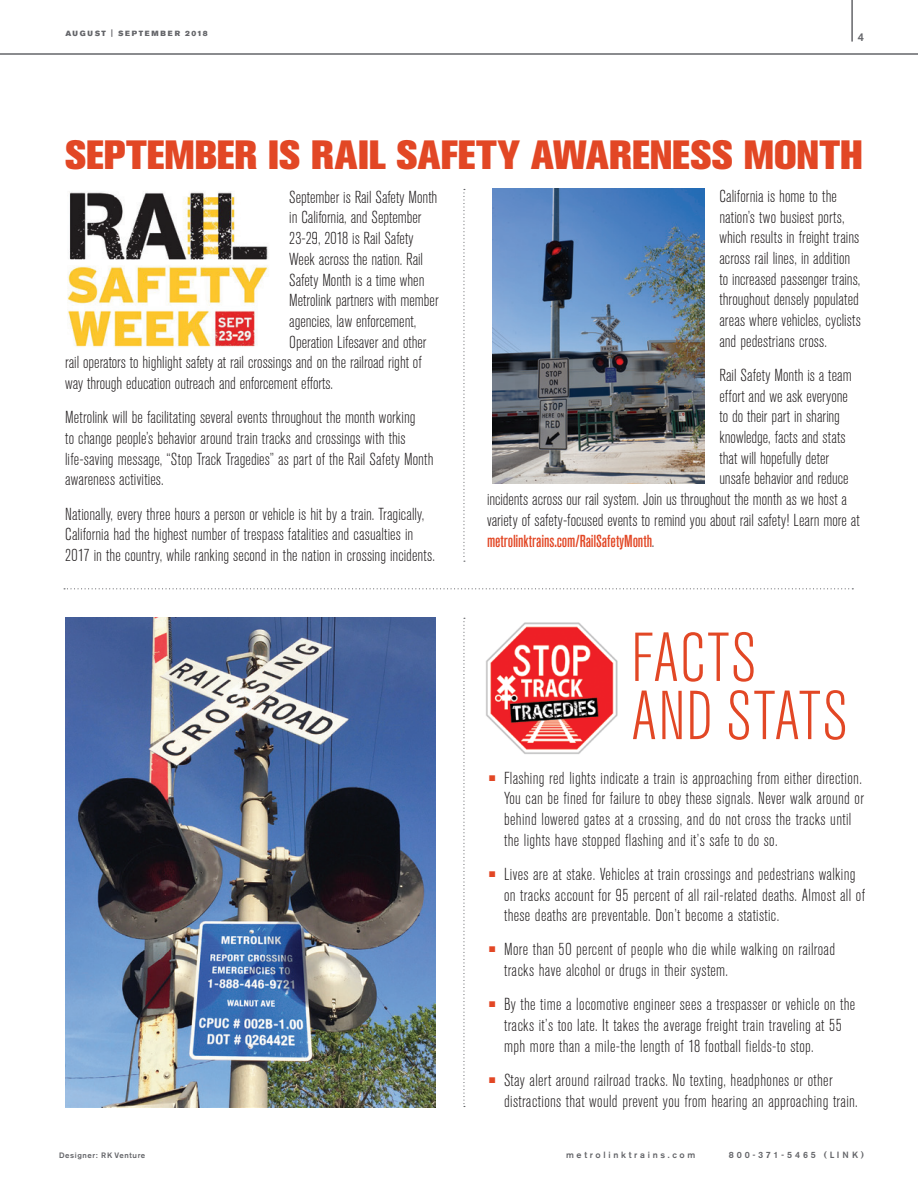
<style>
.page{position:relative;width:918px;height:1188px;background:#fff}
.page>*{position:absolute;margin:0;border:0;box-sizing:border-box;transform-origin:0 0}
.t1{font:300 condensed 68.4px/58.2px "Akzidenz Grotesk BE";letter-spacing:.02em;color:#e24725}
.t2{font:800 40.5px "Akzidenz Grotesk BE";color:#e24725}
.t3{font:300 condensed 17.25px/20.7px "Akzidenz Grotesk BE";letter-spacing:.01em;color:#231f20}
.t4{font:500 condensed 17.25px "Akzidenz Grotesk BE";letter-spacing:-.005em;color:#e24725}
.t5{font:500 11.25px "Akzidenz Grotesk BE";color:#646569}
.t6{font:500 9px "Akzidenz Grotesk BE";letter-spacing:.3em;color:#646569}
.t7{font:500 9px "Akzidenz Grotesk BE";letter-spacing:.32em;color:#646569}
.t8{font:8.25px "Zapf Dingbats ITC";color:#e24725}
.t9{font:500 7.8px "Akzidenz Grotesk BE";letter-spacing:.08em;color:#646569}
.t10{font:7.5px "Akzidenz Grotesk BE Super";letter-spacing:.22em;color:#646569}
.t11{font:7.5px "Akzidenz Grotesk BE Super";letter-spacing:.255em;color:#646569}
.s1{font-weight:300;color:#231f20}
</style>
<div class="page">
<hr style="left:0;top:53px;width:918px;height:2px;background:#646569">
<hr style="left:851px;top:0;width:2px;height:42px;background:#646569">
<svg style="left:463px;top:189px;width:2px;height:373px"></svg>
<svg style="left:463px;top:618px;width:2px;height:489px"></svg>
<svg style="left:64px;top:588px;width:789px;height:1px"></svg>
<img style="left:65px;top:618px;width:370px;height:489px">
<img style="left:67px;top:192px;width:201px;height:155px">
<img style="left:486px;top:622px;width:132px;height:132px">
<img style="left:493px;top:189px;width:212px;height:295px">
<p class="t10" style="left:111px;top:28px;width:3px">|</p>
<p class="t10" style="left:65px;top:29px;width:42px">AUGUST</p>
<p class="t11" style="left:118px;top:29px;width:63px">SEPTEMBER</p>
<p class="t10" style="left:185px;top:29px;width:24px">2018</p>
<p class="t5" style="left:858px;top:30px;width:8px">4</p>
<p class="t2" style="left:65px;top:132px;width:799px">SEPTEMBER IS RAIL SAFETY AWARENESS MONTH</p>
<p class="t3" style="left:289px;top:187px;width:150px">September is Rail Safety Month</p>
<p class="t3" style="left:289px;top:208px;width:134px">in California, and September</p>
<p class="t3" style="left:289px;top:228px;width:126px">23-29, 2018 is Rail Safety</p>
<p class="t3" style="left:289px;top:249px;width:135px">Week across the nation. Rail</p>
<p class="t3" style="left:289px;top:270px;width:137px">Safety Month ais time when</p>
<p class="t3" style="left:289px;top:290px;width:151px">Metrolink partners with member</p>
<p class="t3" style="left:289px;top:311px;width:128px">agencies, law enforcement,</p>
<p class="t3" style="left:289px;top:332px;width:139px">Operation Lifesaver and other</p>
<p class="t3" style="left:65px;top:353px;width:358px">rail operators to highlight safety at rail crossings and on the railroad right of</p>
<p class="t3" style="left:65px;top:373px;width:269px">way through education outreach and enforcement efforts.</p>
<p class="t3" style="left:65px;top:407px;width:370px">Metrolink will be facilitating several events throughout the month working<br>to change peoples’ behavior around train tracks and crossings with this life-saving message “, Stop Track Tragedies” as part of the Rail Safety Month awareness activities.</p>
<p class="t3" style="left:65px;top:504px;width:371px">Nationally, every three hours a person or vehicle is hit by a train. Tragically,<br>California had the highest number of trespass fatalities and casualties in<br>2017 in the country, while ranking second in the nation in crossing incidents.</p>
<p class="t3" style="left:719px;top:186px;width:143px">California is home to the nations’ two busiest ports, which results in freight trains across rail lines in, addition to increased passenger trains, throughout densely populated areas where vehicles, cyclists and pedestrians cross.</p>
<p class="t3" style="left:719px;top:365px;width:134px">Rail Safety Month ais team</p>
<p class="t3" style="left:719px;top:386px;width:130px">effort and we ask everyone</p>
<p class="t3" style="left:719px;top:407px;width:122px">doto their part in sharing</p>
<p class="t3" style="left:719px;top:427px;width:128px">knowledge, facts and stats</p>
<p class="t3" style="left:719px;top:448px;width:111px">that will hopefully deter</p>
<p class="t3" style="left:719px;top:469px;width:131px">unsafe behavior and reduce</p>
<p class="t3" style="left:487px;top:489px;width:361px">incidents across our rail system. Join us throughout the month as we host a</p>
<p class="t3" style="left:487px;top:510px;width:374px">variety of safety-focused events to remind you about rail safety! Learn more at</p>
<p class="t4" style="left:487px;top:531px;width:169px">metrolinktrains.com/RailSafetyMonth<span class="s1">.</span></p>
<p class="t9" style="left:59px;top:1151px;width:88px">Designer: RK Venture</p>
<p class="t1" style="left:631px;top:630px;width:218px">FACTS<br>AND STATS</p>
<p class="t8" style="left:489px;top:774px;width:8px">■</p>
<p class="t8" style="left:489px;top:870px;width:8px">■</p>
<p class="t8" style="left:489px;top:946px;width:8px">■</p>
<p class="t8" style="left:489px;top:1001px;width:8px">■</p>
<p class="t8" style="left:489px;top:1076px;width:8px">■</p>
<p class="t3" style="left:504px;top:768px;width:359px">Flashing red lights indicate a train is approaching from either direction.</p>
<p class="t3" style="left:504px;top:788px;width:361px">You can be fined for failure to obey these signals. Never walk around or behind lowered gates aat crossing, and do not cross the tracks until the lights have stopped flashing and s’i t safe to do so.</p>
<p class="t3" style="left:504px;top:864px;width:353px">Lives are at stake. Vehicles at train crossings and pedestrians walking</p>
<p class="t3" style="left:504px;top:885px;width:362px">on tracks account for 95 percent of all rail-related deaths. Almost all of these deaths are preventable. Don t’ become a statistic.</p>
<p class="t3" style="left:504px;top:940px;width:332px">More than 50 percent of people who die while walking on railroad</p>
<p class="t3" style="left:504px;top:954px;width:353px;line-height:34.2px">tracks have alcohol or drugs in their system.<br>By the time a locomotive engineer sees a trespasser or vehicle on the</p>
<p class="t3" style="left:504px;top:1015px;width:339px">tracks s’i t too late It. takes the average freight train traveling at 55 mph more than a mile-the length 18of football fields t o- stop.</p>
<p class="t3" style="left:504px;top:1070px;width:330px">Stay alert around railroad tracks. No texting, headphones or other</p>
<p class="t3" style="left:504px;top:1091px;width:355px">distractions that would prevent you from hearing an approaching train.</p>
<p class="t6" style="left:566px;top:1150px;width:131px">metrolinktrains.com</p>
<p class="t7" style="left:729px;top:1150px;width:89px">800-371-5465</p>
<p class="t6" style="left:824px;top:1150px;width:42px">(LINK(</p>
</div>
